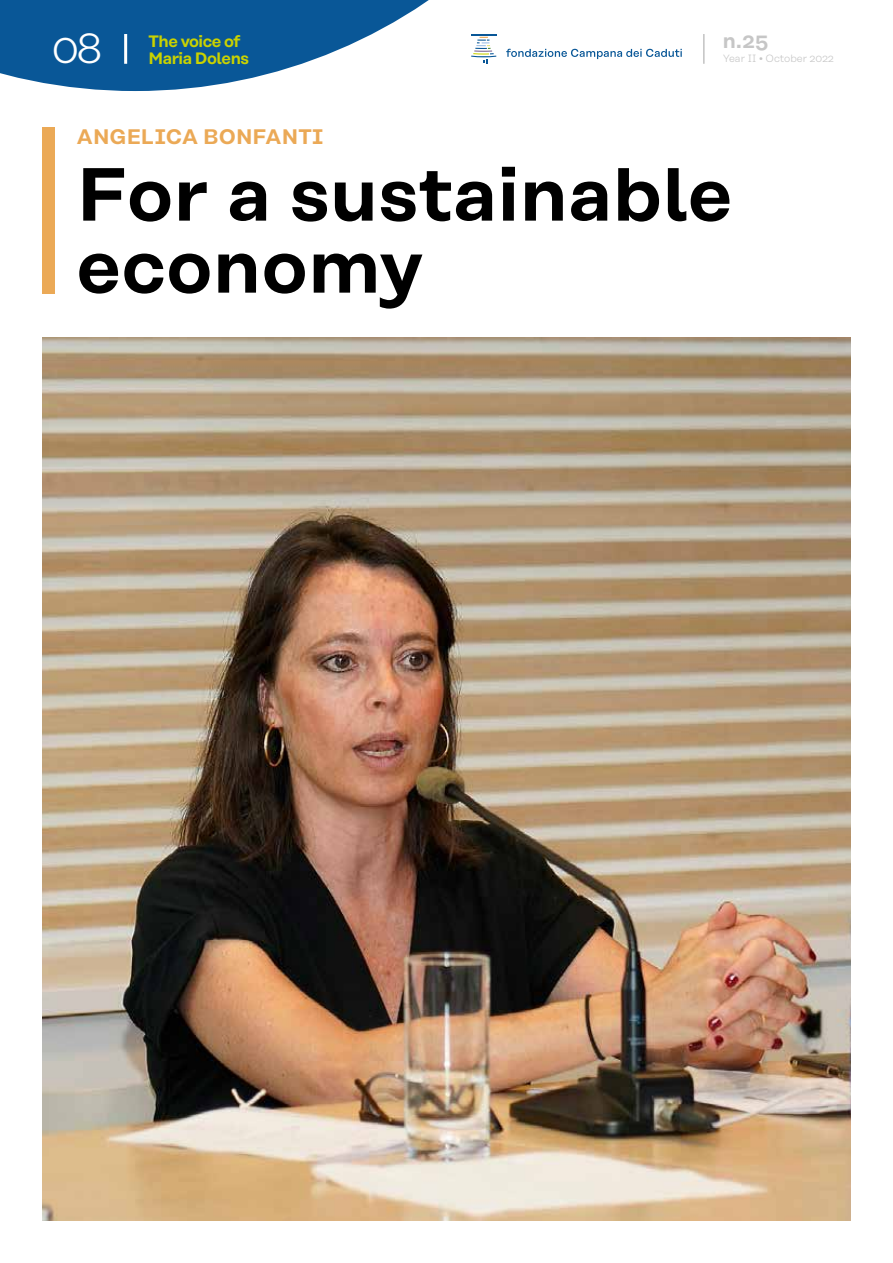
<style>
.page{position:relative;width:893px;height:1263px;background:#fff}
.page>*{position:absolute;margin:0;border:0;box-sizing:border-box;transform-origin:0 0}
.t1{font:600 75px/72px "Rational Text";letter-spacing:.01em;color:#000}
.t2{font:300 42px "Rational Text";color:#fff}
.t3{font:600 21px "Rational Text";color:#eba956}
.t4{font:600 21px "Rational Text";color:#c6c6c6}
.t5{font:600 16.5px/16.5px "Rational Text";letter-spacing:-.03em;color:#cad200}
.t6{font:300 10.5px "Rational Text";color:#c6c6c6}
</style>
<div class="page">
<svg style="left:506px;top:49px;width:176px;height:10px"></svg>
<svg style="left:471px;top:34px;width:25px;height:30px"></svg>
<svg style="left:0;top:0;width:429px;height:91px"></svg>
<hr style="left:124px;top:34px;width:3px;height:30px;background:#fff">
<hr style="left:703px;top:34px;width:2px;height:30px;background:#c6c6c6">
<div style="left:43px;top:128px;width:12px;height:166px;background:#eba956"></div>
<img style="left:43px;top:337px;width:807px;height:883px">
<p class="t2" style="left:52px;top:25px;width:53px">08</p>
<p class="t4" style="left:723px;top:28px;width:47px">n.25</p>
<p class="t5" style="left:148px;top:33px;width:102px">The voice of<br>Maria Dolens</p>
<p class="t6" style="left:723px;top:53px;width:113px">Year II • October 2022</p>
<p class="t3" style="left:77px;top:125px;width:249px">ANGELICA BONFANTI</p>
<p class="t1" style="left:77px;top:158px;width:657px">For a sustainable economy</p>
</div>
